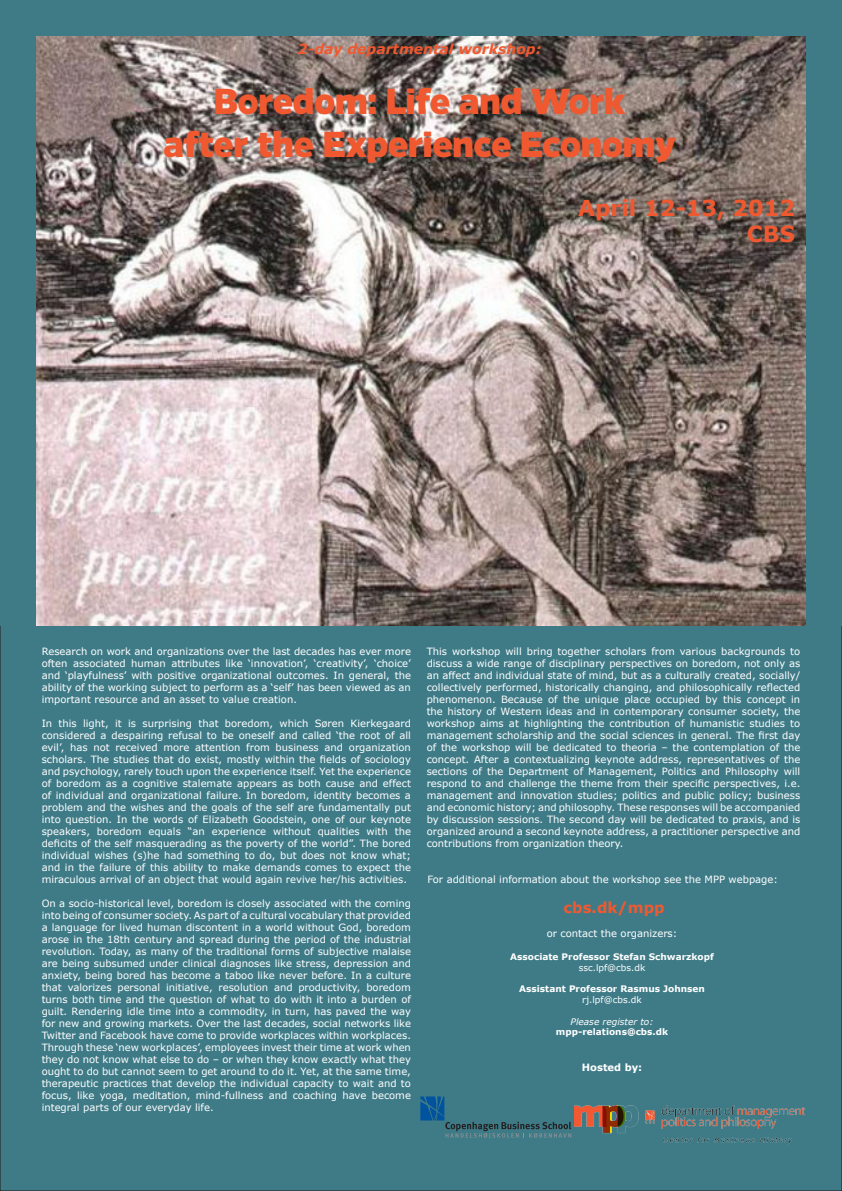
<style>
.page{position:relative;width:842px;height:1191px;background:#3f7b87}
.page>*{position:absolute;margin:0;border:0;box-sizing:border-box;transform-origin:0 0}
.t1{font:900 36px "Retina Display";color:#f05930}
.t2{font:700 22px "Verdana";color:#f05930}
.t3{font:700 15px "Verdana";color:#f05930}
.t4{font:italic 700 14px "Verdana";color:#f05930}
.t5{font:10px/12px "Verdana";color:#fff;text-align:justify}
.t6{font:700 10px "Verdana";color:#fff}
.t7{font:700 9px "Verdana";color:#fff}
.t8{font:9px "Verdana";color:#fff}
.t9{font:italic 9px "Verdana";color:#fff}
</style>
<div class="page">
<img style="left:36px;top:36px;width:770px;height:589px">
<svg style="left:420px;top:1096px;width:151px;height:42px"></svg>
<img style="left:574px;top:1105px;width:231px;height:40px">
<p class="t4" style="left:298px;top:39px;width:245px">2-day departmental workshop:</p>
<p class="t1" style="left:214px;top:80px;width:413px">Boredom: Life and Work</p>
<p class="t1" style="left:163px;top:123px;width:514px">after the Experience Economy</p>
<p class="t2" style="left:578px;top:192px;width:219px">April 12-13, 2012</p>
<p class="t2" style="left:747px;top:218px;width:50px">CBS</p>
<p class="t5" style="left:42px;top:645px;width:371px">Research on work and organizations over the last decades has ever more often associated human attributes like ‘innovation’, ‘creativity’, ‘choice’ and ‘playfulness’ with positive organizational outcomes. In general, the ability of the working subject to perform as a ‘self’ has been viewed as an important resource and an asset to value creation.</p>
<p class="t5" style="left:42px;top:717px;width:371px">In this light, it is surprising that boredom, which Søren Kierkegaard considered a despairing refusal to be oneself and called ‘the root of all evil’, has not received more attention from business and organization scholars. The studies that do exist, mostly within the fields of sociology and psychology, rarely touch upon the experience itself. Yet the experience of boredom as a cognitive stalemate appears as both cause and effect of individual and organizational failure. In boredom, identity becomes a problem and the wishes and the goals of the self are fundamentally put into question. In the words of Elizabeth Goodstein, one of our keynote speakers, boredom equals “an experience without qualities with the deficits of the self masquerading as the poverty of the world”. The bored individual wishes (s)he had something to do, but does not know what; and in the failure of this ability to make demands comes to expect the miraculous arrival of an object that would again revive her/his activities.</p>
<p class="t5" style="left:42px;top:897px;width:371px">On a socio-historical level, boredom is closely associated with the coming into being of consumer society. As part of a cultural vocabulary that provided a language for lived human discontent in a world without God, boredom arose in the 18th century and spread during the period of the industrial revolution. Today, as many of the traditional forms of subjective malaise are being subsumed under clinical diagnoses like stress, depression and anxiety, being bored has become a taboo like never before. In a culture that valorizes personal initiative, resolution and productivity, boredom turns both time and the question of what to do with it into a burden of guilt. Rendering idle time into a commodity, in turn, has paved the way for new and growing markets. Over the last decades, social networks like Twitter and Facebook have come to provide workplaces within workplaces.<br>Through these ‘new workplaces’, employees invest their time at work when they do not know what else to do – or when they know exactly what they ought to do but cannot seem to get around to do it. Yet, at the same time, therapeutic practices that develop the individual capacity to wait and to focus, like yoga, meditation, mind-fullness and coaching have become integral parts of our everyday life.</p>
<p class="t5" style="left:427px;top:645px;width:375px">This workshop will bring together scholars from various backgrounds to discuss a wide range of disciplinary perspectives on boredom, not only as an affect and individual state of mind, but as a culturally created, socially/ collectively performed, historically changing, and philosophically reflected phenomenon. Because of the unique place occupied by this concept in the history of Western ideas and in contemporary consumer society, the workshop aims at highlighting the contribution of humanistic studies to management scholarship and the social sciences in general. The first day of the workshop will be dedicated to theoria – the contemplation of the concept. After a contextualizing keynote address, representatives of the sections of the Department of Management, Politics and Philosophy will respond to and challenge the theme from their specific perspectives, i.e. management and innovation studies; politics and public policy; business and economic history; and philosophy. These responses will be accompanied by discussion sessions. The second day will be dedicated to praxis, and is organized around a second keynote address, a practitioner perspective and contributions from organization theory.</p>
<p class="t5" style="left:427px;top:873px;width:352px">For additional information about the workshop see the MPP webpage:</p>
<p class="t3" style="left:563px;top:897px;width:103px">cbs.dk/mpp</p>
<p class="t5" style="left:547px;top:927px;width:132px">or contact the organizers:</p>
<p class="t7" style="left:510px;top:950px;width:205px">Associate Professor Stefan Schwarzkopf</p>
<p class="t8" style="left:579px;top:961px;width:68px">ssc.lpf@cbs.dk</p>
<p class="t7" style="left:519px;top:982px;width:187px">Assistant Professor Rasmus Johnsen</p>
<p class="t8" style="left:582px;top:993px;width:61px">rj.lpf@cbs.dk</p>
<p class="t9" style="left:571px;top:1015px;width:84px">Please register to:</p>
<p class="t7" style="left:556px;top:1025px;width:114px">mpp-relations@cbs.dk</p>
<p class="t6" style="left:582px;top:1060px;width:62px">Hosted by:</p>
</div>
